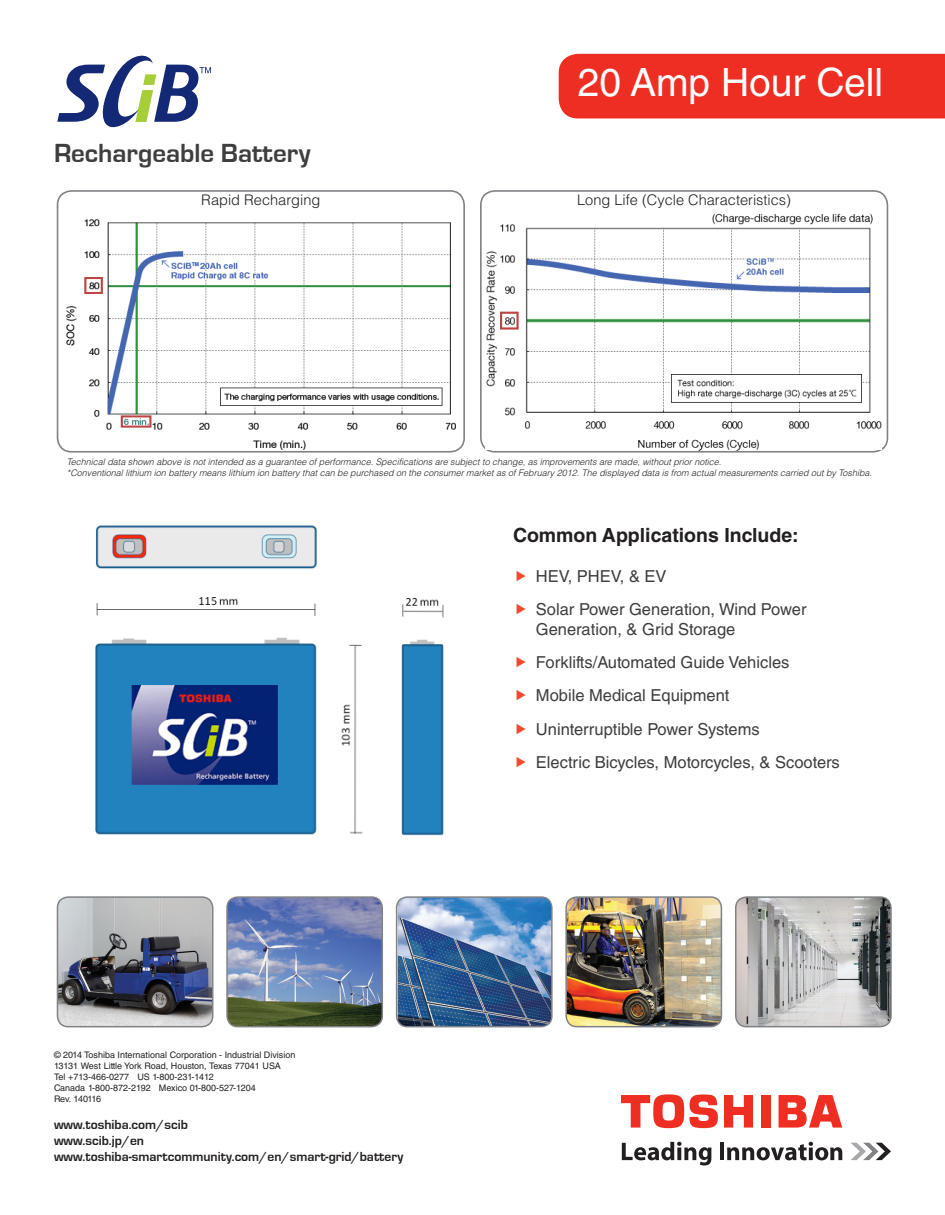
<style>
.page{position:relative;width:945px;height:1215px;background:#fff}
.page>*{position:absolute;margin:0;border:0;box-sizing:border-box;transform-origin:0 0}
.t1{font:39px "Helvetica LT Std";color:#fff}
.t2{font:700 27px "Eurostile";color:#3e3e3f}
.t3{font:700 19.5px "Helvetica LT Std";color:#231f20}
.t4{font:16.5px/19.8px "Helvetica LT Std";color:#3e3e3f}
.t5{font:300 14.55px "Helvetica LT Std";color:#231f20}
.t6{font:700 13.5px/16.2px "Eurostile";color:#231f20}
.t7{font:italic 300 9px "Helvetica LT Std";color:#231f20}
.t8{font:9px "Helvetica LT Std";color:#231f20}
.t9{font:9px "Helvetica LT Std";letter-spacing:-.04em;color:#231f20}
</style>
<div class="page">
<div style="left:559px;top:54px;width:386px;height:64px;background:#ee2e22"></div>
<svg style="left:57px;top:55px;width:154px;height:73px"></svg>
<svg style="left:851px;top:1143px;width:40px;height:17px"></svg>
<svg style="left:622px;top:1142px;width:90px;height:24px"></svg>
<hr style="left:720px;top:1143px;width:4px;height:17px;background:#231f20">
<svg style="left:727px;top:1142px;width:115px;height:18px"></svg>
<div style="left:761px;top:1095px;width:9px;height:33px;background:#ee2e22"></div>
<svg style="left:724px;top:1095px;width:29px;height:33px"></svg>
<svg style="left:779px;top:1095px;width:63px;height:33px"></svg>
<svg style="left:621px;top:1094px;width:97px;height:35px"></svg>
<div style="left:480px;top:190px;width:408px;height:263px;border:2px solid #808285;border-radius:14px"></div>
<div style="left:57px;top:190px;width:408px;height:263px;border:2px solid #808285;border-radius:14px"></div>
<img style="left:95px;top:525px;width:349px;height:311px">
<img style="left:228px;top:899px;width:154px;height:128px">
<div style="left:226px;top:896px;width:157px;height:131px;border:2px solid #808285;border-radius:11px"></div>
<img style="left:736px;top:899px;width:154px;height:128px">
<div style="left:735px;top:896px;width:157px;height:131px;border:2px solid #808285;border-radius:11px"></div>
<img style="left:568px;top:899px;width:153px;height:128px">
<div style="left:565px;top:896px;width:157px;height:131px;border:2px solid #808285;border-radius:11px"></div>
<img style="left:398px;top:899px;width:153px;height:128px">
<div style="left:396px;top:896px;width:157px;height:131px;border:2px solid #808285;border-radius:11px"></div>
<img style="left:57px;top:898px;width:156px;height:129px">
<div style="left:57px;top:896px;width:156px;height:131px;border:2px solid #808285;border-radius:11px"></div>
<img style="left:66px;top:219px;width:390px;height:230px">
<img style="left:486px;top:213px;width:396px;height:236px">
<p class="t2" style="left:54px;top:138px;width:258px">Rechargeable Battery</p>
<p class="t5" style="left:201px;top:191px;width:121px">Rapid Recharging</p>
<p class="t1" style="left:578px;top:59px;width:307px">20 Amp Hour Cell</p>
<p class="t5" style="left:577px;top:191px;width:215px">Long Life (Cycle Characteristics)</p>
<p class="t7" style="left:67px;top:457px;width:656px">Technical data shown above is not intended as a guarantee of performance. Specifications are subject to change, as improvements are made, without prior notice.</p>
<p class="t7" style="left:67px;top:467px;width:807px">*Conventional lithium ion battery means lithium ion battery that can be purchased on the consumer market as of February 2012. The displayed data is from actual measurements carried out by Toshiba.</p>
<p class="t3" style="left:513px;top:523px;width:287px">Common Applications Include:</p>
<p class="t4" style="left:536px;top:566px;width:132px">HEV, PHEV, &amp; EV</p>
<p class="t4" style="left:536px;top:599px;width:272px">Solar Power Generation, Wind Power<br>Generation, &amp; Grid Storage</p>
<p class="t4" style="left:536px;top:652px;width:255px">Forklifts/Automated Guide Vehicles</p>
<p class="t4" style="left:536px;top:686px;width:195px">Mobile Medical Equipment</p>
<p class="t4" style="left:536px;top:719px;width:225px">Uninterruptible Power Systems</p>
<p class="t4" style="left:536px;top:752px;width:305px">Electric Bicycles, Motorcycles, &amp; Scooters</p>
<p class="t8" style="left:54px;top:1050px;width:243px">© 2014 Toshiba International Corporation - Industrial Division</p>
<p class="t8" style="left:54px;top:1061px;width:228px">13131 West Little York Road, Houston, Texas 77041 USA</p>
<p class="t8" style="left:54px;top:1072px;width:161px">Tel +713-466-0277 US 1-800-231-1412</p>
<p class="t8" style="left:54px;top:1082px;width:203px">Canada 1-800-872-2192 Mexico 01-800-527-1204</p>
<p class="t9" style="left:54px;top:1093px;width:49px">Rev. 140116</p>
<p class="t6" style="left:54px;top:1116px;width:351px">www.toshiba.com/scib<br>www.scib.jp/en www.toshiba-smartcommunity.com/en/smart-grid/battery</p>
</div>
